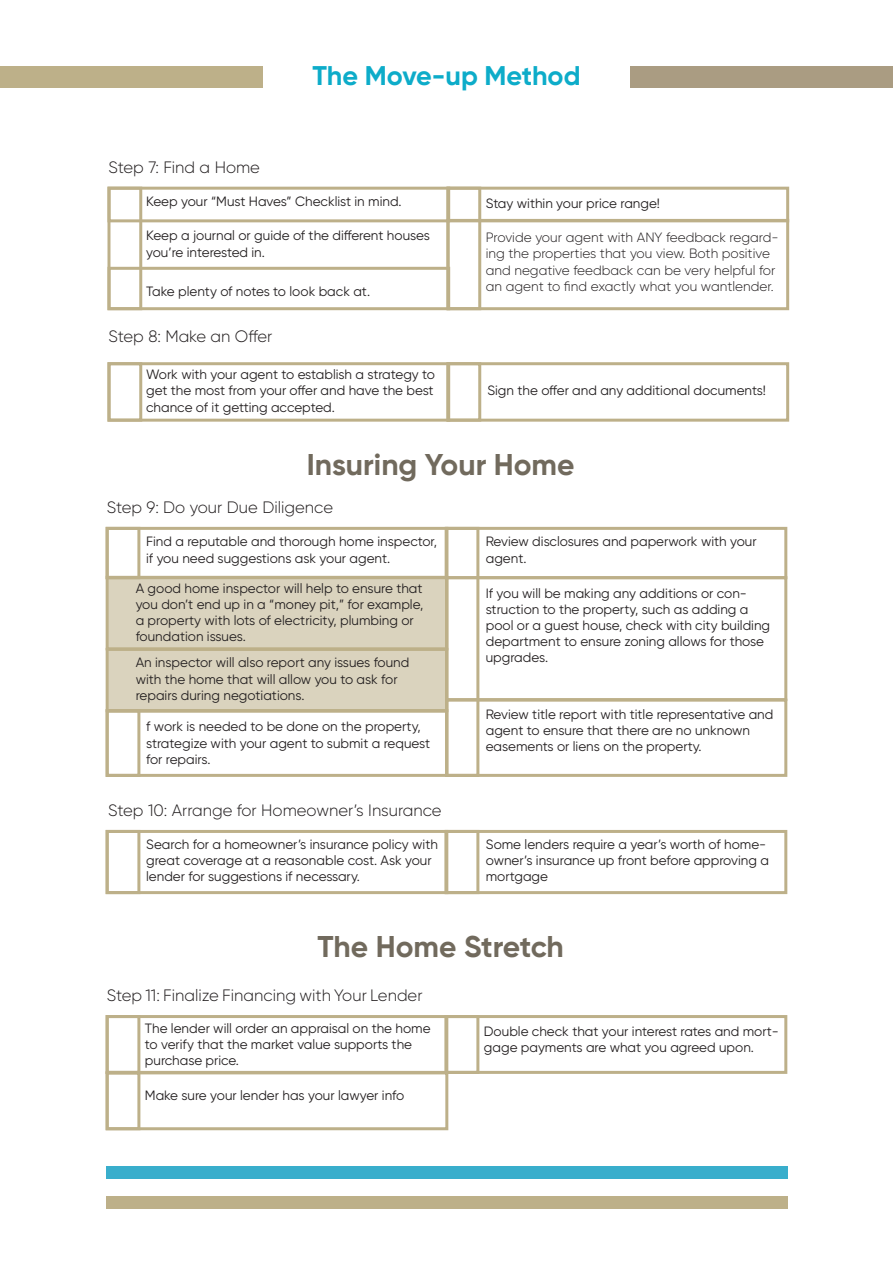
<style>
.page{position:relative;width:893px;height:1263px;background:#fff}
.page>*{position:absolute;margin:0;border:0;box-sizing:border-box;transform-origin:0 0}
.t1{font:700 30px "Gilroy";color:#716a5d}
.t2{font:700 27px "Gilroy";color:#0dacc9}
.t3{font:300 16.5px "Gilroy";color:#231f20}
.t4{font:13.5px/16.2px "Gilroy";color:#231f20}
.t5{font:300 13.5px/16.2px "Gilroy";color:#231f20}
</style>
<div class="page">
<div style="left:106px;top:1167px;width:681px;height:12px;background:#39aecc"></div>
<div style="left:106px;top:1196px;width:681px;height:12px;background:#bdb089"></div>
<div style="left:0;top:66px;width:263px;height:22px;background:#bdb089"></div>
<div style="left:630px;top:66px;width:263px;height:22px;background:#aa9c82"></div>
<div style="left:106px;top:577px;width:340px;height:135px;background:#dad3be"></div>
<div style="left:107px;top:187px;width:343px;height:35px;border:3px solid #bdb089"></div>
<div style="left:107px;top:362px;width:343px;height:60px;border:3px solid #bdb089"></div>
<div style="left:107px;top:267px;width:343px;height:43px;border:3px solid #bdb089"></div>
<div style="left:446px;top:187px;width:343px;height:35px;border:3px solid #bdb089"></div>
<div style="left:446px;top:362px;width:343px;height:60px;border:3px solid #bdb089"></div>
<div style="left:446px;top:219px;width:343px;height:91px;border:3px solid #bdb089"></div>
<div style="left:107px;top:187px;width:35px;height:123px;border:3px solid #bdb089"></div>
<div style="left:107px;top:362px;width:35px;height:60px;border:3px solid #bdb089"></div>
<div style="left:446px;top:187px;width:35px;height:123px;border:3px solid #bdb089"></div>
<div style="left:446px;top:362px;width:35px;height:60px;border:3px solid #bdb089"></div>
<div style="left:106px;top:527px;width:342px;height:52px;border:3px solid #bdb089"></div>
<div style="left:106px;top:648px;width:342px;height:64px;border:3px solid #bdb089"></div>
<div style="left:106px;top:576px;width:342px;height:74px;border:3px solid #bdb089"></div>
<div style="left:106px;top:709px;width:342px;height:68px;border:3px solid #bdb089"></div>
<div style="left:445px;top:527px;width:342px;height:52px;border:3px solid #bdb089"></div>
<div style="left:445px;top:576px;width:342px;height:125px;border:3px solid #bdb089"></div>
<div style="left:445px;top:699px;width:342px;height:78px;border:3px solid #bdb089"></div>
<div style="left:106px;top:527px;width:34px;height:52px;border:3px solid #bdb089"></div>
<div style="left:106px;top:709px;width:34px;height:68px;border:3px solid #bdb089"></div>
<div style="left:445px;top:527px;width:34px;height:250px;border:3px solid #bdb089"></div>
<div style="left:106px;top:1015px;width:342px;height:59px;border:3px solid #bdb089"></div>
<div style="left:106px;top:1071px;width:342px;height:59px;border:3px solid #bdb089"></div>
<div style="left:106px;top:830px;width:342px;height:64px;border:3px solid #bdb089"></div>
<div style="left:445px;top:1015px;width:342px;height:59px;border:3px solid #bdb089"></div>
<div style="left:445px;top:830px;width:342px;height:64px;border:3px solid #bdb089"></div>
<div style="left:106px;top:830px;width:34px;height:64px;border:3px solid #bdb089"></div>
<div style="left:445px;top:1015px;width:34px;height:59px;border:3px solid #bdb089"></div>
<div style="left:106px;top:1015px;width:34px;height:59px;border:3px solid #bdb089"></div>
<div style="left:106px;top:1071px;width:34px;height:59px;border:3px solid #bdb089"></div>
<div style="left:445px;top:830px;width:34px;height:64px;border:3px solid #bdb089"></div>
<p class="t3" style="left:109px;top:157px;width:153px">Step 7: Find a Home</p>
<h2 class="t2" style="left:312px;top:59px;width:270px">The Move-up Method</h2>
<p class="t4" style="left:146px;top:193px;width:257px">Keep your “Must Haves” Checklist in mind.</p>
<p class="t4" style="left:486px;top:195px;width:176px">Stay within your price range!</p>
<p class="t4" style="left:146px;top:227px;width:285px">Keep a journal or guide of the different houses you’re interested in.</p>
<p class="t5" style="left:486px;top:229px;width:294px">Provide your agent with ANY feedback regard&shy;ing the properties that you view. Both positive and negative feedback can be very helpful for an agent to find exactly what you wantlender.</p>
<p class="t4" style="left:146px;top:283px;width:225px">Take plenty of notes to look back at.</p>
<p class="t3" style="left:109px;top:326px;width:165px">Step 8: Make an Offer</p>
<p class="t4" style="left:146px;top:366px;width:290px;text-align:justify">Work with your agent to establish a strategy to get the most from your offer and have the best chance of it getting accepted.</p>
<p class="t4" style="left:487px;top:382px;width:280px">Sign the offer and any additional documents!</p>
<p class="t1" style="left:307px;top:446px;width:269px">Insuring Your Home</p>
<p class="t3" style="left:107px;top:497px;width:228px">Step 9: Do your Due Diligence</p>
<p class="t4" style="left:146px;top:533px;width:292px">Find a reputable and thorough home inspector, if you need suggestions ask your agent.</p>
<p class="t4" style="left:486px;top:533px;width:272px">Review disclosures and paperwork with your agent.</p>
<p class="t4" style="left:136px;top:580px;width:289px">A good home inspector will help to ensure that you don’t end up in a “money pit,” for example, a property with lots of electricity, plumbing or foundation issues.</p>
<p class="t4" style="left:136px;top:654px;width:275px">An inspector will also report any issues found with the home that will allow you to ask for repairs during negotiations.</p>
<p class="t4" style="left:486px;top:585px;width:286px">If you will be making any additions or con&shy;struction to the property, such as adding a pool or a guest house, check with city building department to ensure zoning allows for those upgrades.</p>
<p class="t4" style="left:146px;top:718px;width:285px">f work is needed to be done on the property, strategize with your agent to submit a request for repairs.</p>
<p class="t3" style="left:108px;top:800px;width:335px">Step 10: Arrange for Homeowner’s Insurance</p>
<p class="t4" style="left:486px;top:706px;width:289px">Review title report with title representative and agent to ensure that there are no unknown easements or liens on the property.</p>
<p class="t4" style="left:146px;top:836px;width:293px">Search for a homeowner’s insurance policy with great coverage at a reasonable cost. Ask your lender for suggestions if necessary.</p>
<p class="t4" style="left:486px;top:836px;width:285px">Some lenders require a year’s worth of home&shy;owner’s insurance up front before approving a mortgage</p>
<p class="t1" style="left:317px;top:928px;width:248px">The Home Stretch</p>
<p class="t3" style="left:107px;top:985px;width:317px">Step 11: Finalize Financing with Your Lender</p>
<p class="t4" style="left:145px;top:1020px;width:287px">The lender will order an appraisal on the home to verify that the market value supports the purchase price.</p>
<p class="t4" style="left:145px;top:1086px;width:261px">Make sure your lender has your lawyer info</p>
<p class="t4" style="left:484px;top:1023px;width:296px">Double check that your interest rates and mort&shy;gage payments are what you agreed upon.</p>
</div>
